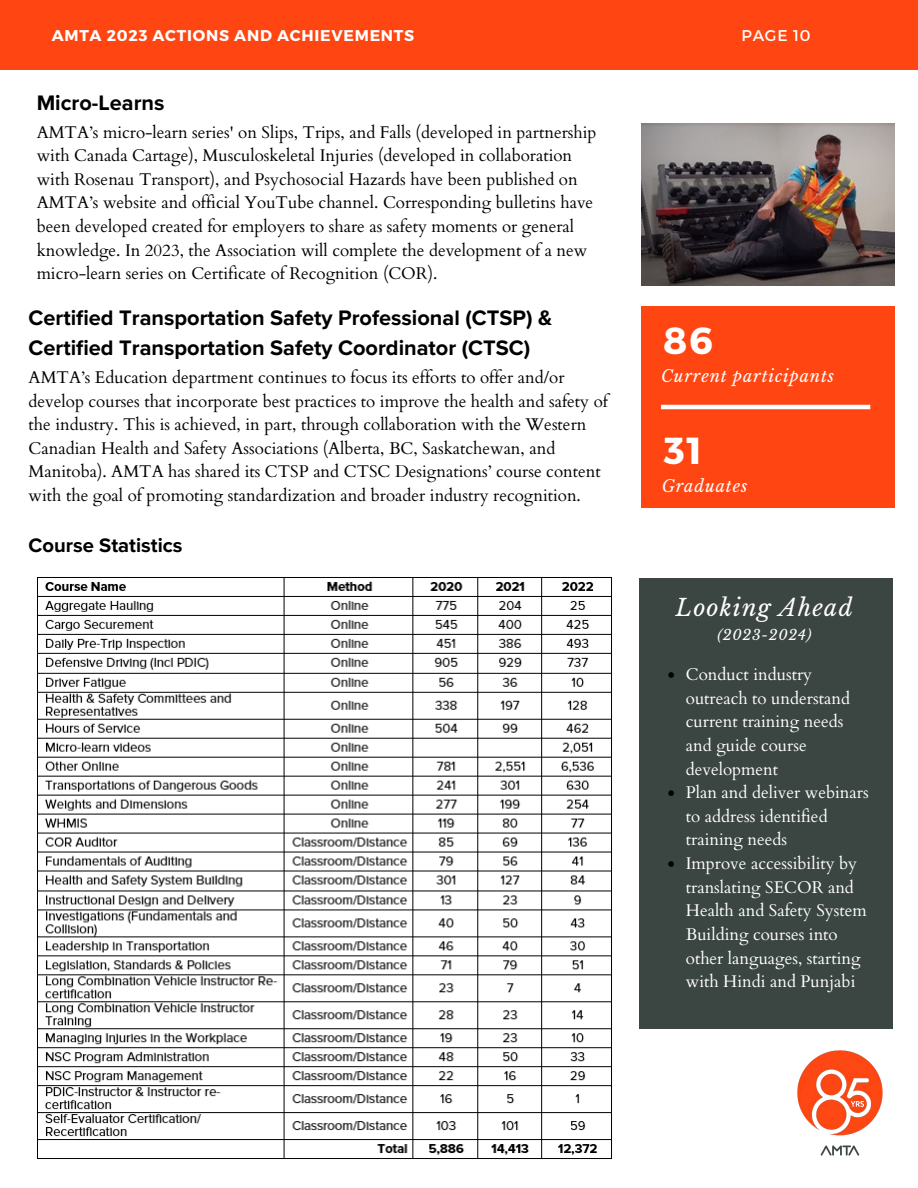
<style>
.page{position:relative;width:918px;height:1188px;background:#fff}
.page>*{position:absolute;margin:0;border:0;box-sizing:border-box;transform-origin:0 0}
.t1{font:700 37.65px "Montserrat";color:#fff}
.t2{font:italic 23.25px "Libre Baskerville";letter-spacing:.05em;color:#fff}
.t3{font:700 21.75px/30.3px "Proxima Nova";color:#000}
.t4{font:700 20.25px "Proxima Nova";color:#000}
.t5{font:16.95px/23.7px "Cardo";color:#000}
.t6{font:16.95px/23.5px "Cardo";color:#fff}
.t7{font:italic 16.5px "Libre Baskerville";letter-spacing:.05em;color:#fff}
.t8{font:700 15.6px "Montserrat";letter-spacing:.05em;color:#fff}
.t9{font:15.6px "Montserrat";letter-spacing:.05em;color:#fff}
.t10{font:italic 14.25px "Libre Baskerville";letter-spacing:.05em;color:#fff}
</style>
<div class="page">
<div style="left:0;top:0;width:918px;height:70px;background:#ff4612"></div>
<img style="left:37px;top:577px;width:575px;height:582px">
<img style="left:641px;top:123px;width:253px;height:162px">
<div style="left:641px;top:307px;width:253px;height:200px;background:#ff4612"></div>
<hr style="left:661px;top:405px;width:209px;height:4px;background:#fff">
<img style="left:797px;top:1050px;width:86px;height:106px">
<div style="left:639px;top:578px;width:253px;height:451px;background:#3b4542"></div>
<svg style="left:668px;top:672px;width:6px;height:6px"></svg>
<svg style="left:668px;top:790px;width:6px;height:6px"></svg>
<svg style="left:668px;top:861px;width:6px;height:6px"></svg>
<p class="t8" style="left:52px;top:25px;width:364px">AMTA 2023 ACTIONS AND ACHIEVEMENTS</p>
<p class="t3" style="left:37px;top:88px;width:129px">Micro-Learns</p>
<p class="t5" style="left:37px;top:120px;width:561px">AMTA’s micro-learn series' on Slips, Trips, and Falls (developed in partnership with Canada Cartage), Musculoskeletal Injuries (developed in collaboration with Rosenau Transport), and Psychosocial Hazards have been published on AMTA’s website and official YouTube channel. Corresponding bulletins have been developed created for employers to share as safety moments or general knowledge. In 2023, the Association will complete the development of a new micro-learn series on Certificate of Recognition (COR).</p>
<p class="t3" style="left:29px;top:303px;width:525px">Certified Transportation Safety Professional (CTSP) &amp;<br>Certified Transportation Safety Coordinator (CTSC)</p>
<p class="t5" style="left:29px;top:366px;width:581px">AMTA’s Education department continues to focus its efforts to offer and/or develop courses that incorporate best practices to improve the health and safety of the industry. This is achieved, in part, through collaboration with the Western Canadian Health and Safety Associations (Alberta, BC, Saskatchewan, and Manitoba). AMTA has shared its CTSP and CTSC Designations’ course content with the goal of promoting standardization and broader industry recognition.</p>
<p class="t4" style="left:29px;top:536px;width:155px">Course Statistics</p>
<p class="t9" style="left:741px;top:25px;width:71px">PAGE 10</p>
<h1 class="t1" style="left:663px;top:316px;width:51px">86</h1>
<p class="t7" style="left:661px;top:366px;width:175px">Current participants</p>
<h1 class="t1" style="left:664px;top:426px;width:40px">31</h1>
<p class="t7" style="left:662px;top:476px;width:87px">Graduates</p>
<h2 class="t2" style="left:676px;top:593px;width:178px">Looking Ahead</h2>
<p class="t10" style="left:717px;top:627px;width:96px">(2023-2024)</p>
<p class="t6" style="left:686px;top:663px;width:184px">Conduct industry outreach to understand current training needs and guide course development<br>Plan and deliver webinars to address identified training needs<br>Improve accessibility by translating SECOR and<br>Health and Safety System<br>Building courses into other languages, starting with Hindi and Punjabi</p>
</div>
